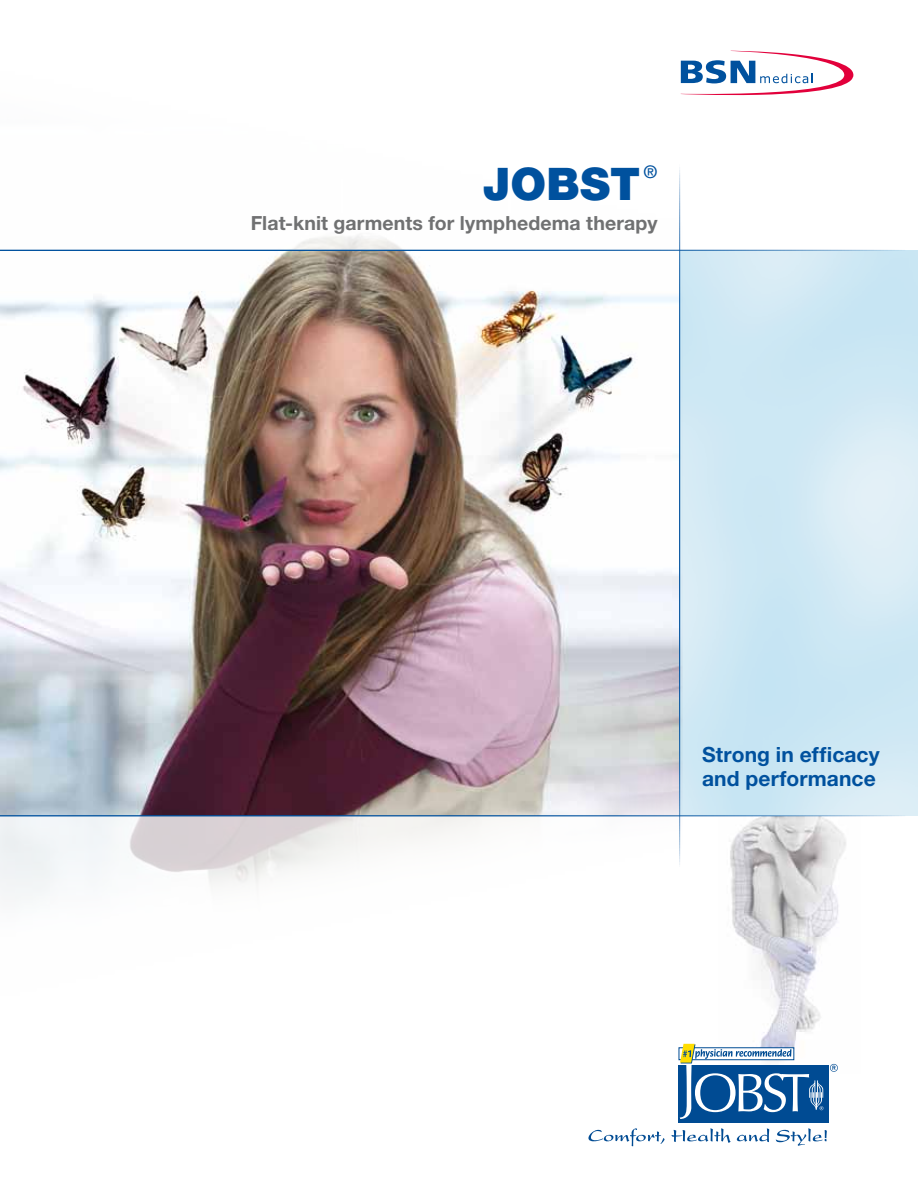
<style>
.page{position:relative;width:918px;height:1188px;background:#fff}
.page>*{position:absolute;margin:0;border:0;box-sizing:border-box;transform-origin:0 0}
.t1{font:900 45px "Helvetica Neue";color:#00519e}
.t2{font:700 21px/24px "Helvetica Neue";letter-spacing:.005em;color:#00519e}
.t3{font:700 19.5px "Helvetica Neue";letter-spacing:.005em;color:#707172}
.t4{font:500 17.55px "Helvetica Neue";color:#00519e}
</style>
<div class="page">
<img style="left:0;top:251px;width:679px;height:564px">
<img style="left:718px;top:816px;width:143px;height:257px">
<hr style="left:0;top:250px;width:905px;height:1px;background:#00519e">
<hr style="left:679px;top:155px;width:1px;height:712px;background:#00519e">
<hr style="left:0;top:815px;width:905px;height:1px;background:#00519e">
<svg style="left:681px;top:51px;width:172px;height:45px"></svg>
<div style="left:678px;top:1065px;width:150px;height:58px;background:#004b93"></div>
<svg style="left:830px;top:1064px;width:8px;height:8px"></svg>
<svg style="left:588px;top:1128px;width:77px;height:18px"></svg>
<svg style="left:672px;top:1128px;width:59px;height:15px"></svg>
<svg style="left:737px;top:1128px;width:32px;height:14px"></svg>
<svg style="left:776px;top:1128px;width:51px;height:18px"></svg>
<div style="left:679px;top:1047px;width:115px;height:13px;border:1px solid #004c93"></div>
<svg style="left:680px;top:1044px;width:143px;height:75px"></svg>
<h1 class="t1" style="left:483px;top:157px;width:159px">JOBST</h1>
<p class="t4" style="left:643px;top:162px;width:15px">®</p>
<p class="t3" style="left:251px;top:211px;width:408px">Flat-knit garments for lymphedema therapy</p>
<p class="t2" style="left:702px;top:743px;width:179px">Strong in efficacy and performance</p>
</div>
